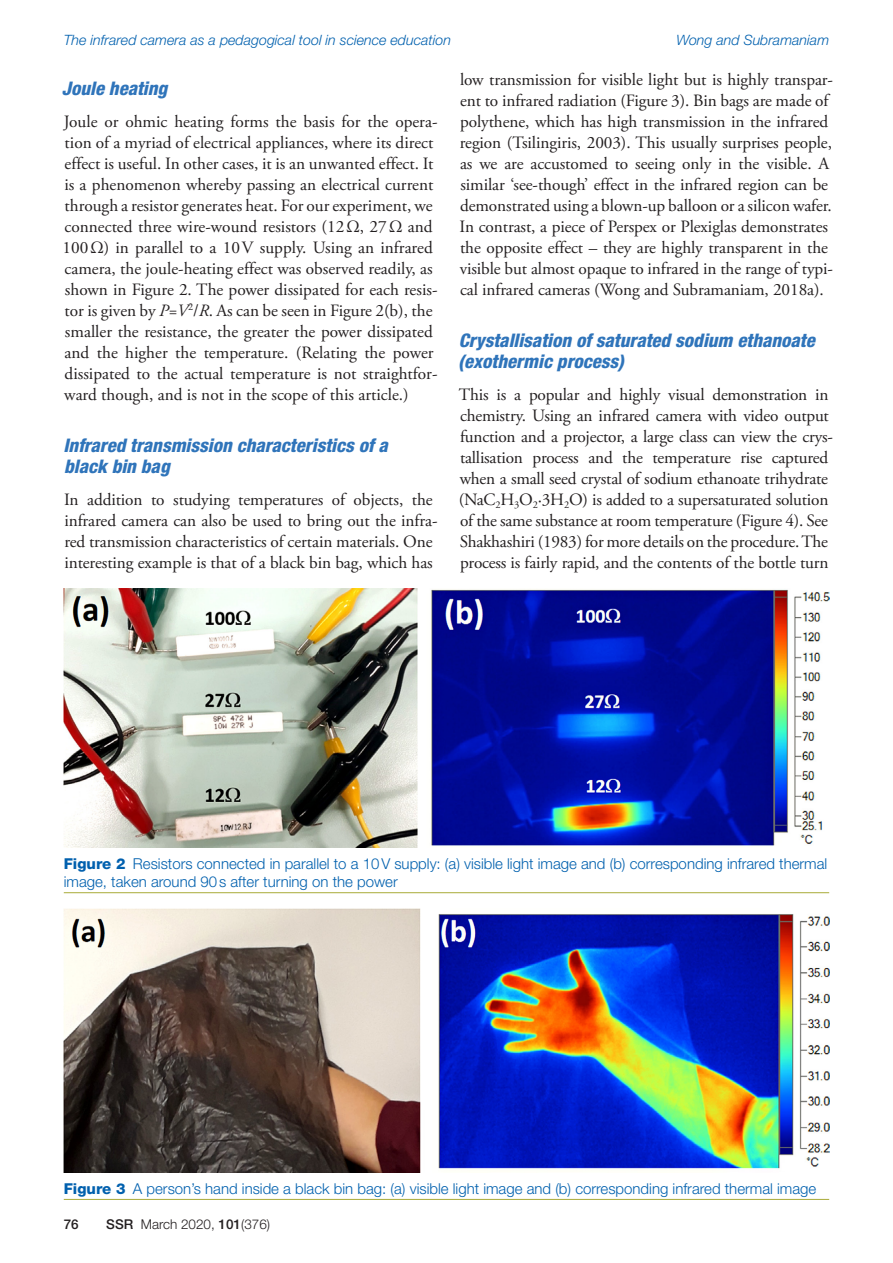
<style>
.page{position:relative;width:893px;height:1263px;background:#fff}
.page>*{position:absolute;margin:0;border:0;box-sizing:border-box;transform-origin:0 0}
.CH_B_head{font:italic 800 condensed 18.75px/21px "Helvetica Neue LT Std";color:#2f74ba}
.CH_body_tx_first{font:17.25px/21px "Adobe Garamond Pro";letter-spacing:-.005em;color:#231f20}
.CH_figure_caption{font:300 15px/18px "Helvetica Neue LT Std";color:#0160ae}
.CH_running_head_vers{font:italic 300 14.25px "Helvetica Neue LT Std";color:#0160ae}
.t1{font:300 13.5px "Helvetica Neue LT Std";color:#231f20}
.t2{font:500 13.5px "Helvetica Neue LT Std";color:#231f20}
.s1{font-style:italic}
.s2{font-weight:800}
.s3{font-weight:500}
</style>
<div class="page">
<hr style="left:64px;top:1199px;width:765px;height:1px;background:#a9ab38">
<img style="left:64px;top:908px;width:765px;height:264px">
<hr style="left:64px;top:892px;width:765px;height:1px;background:#a9ab38">
<img style="left:64px;top:589px;width:765px;height:258px">
<p class="CH_running_head_vers" style="left:64px;top:31px;width:389px">The infrared camera as a pedagogical tool in science education</p>
<p class="CH_running_head_vers" style="left:676px;top:31px;width:154px">Wong and Subramaniam</p>
<p class="CH_B_head" style="left:62px;top:78px;width:107px">Joule heating</p>
<p class="CH_body_tx_first" style="left:62px;top:111px;width:377px">Joule or ohmic heating forms the basis for the opera&shy;tion of a myriad of electrical appliances, where its direct effect is useful. In other cases, it is an unwanted effect. It is a phenomenon whereby passing an electrical current through a resistor generates heat. For our experiment, we connected three wire-wound resistors (12 Ω, 27 Ω and 100 Ω) in parallel to a 10V supply. Using an infrared camera, the joule-heating effect was observed readily, as shown in Figure 2. The power dissipated for each resis&shy;tor is given by <span class="s1">P</span>=<span class="s1">V</span><sup>2</sup>/<span class="s1">R</span>. As can be seen in Figure 2(b), the smaller the resistance, the greater the power dissipated and the higher the temperature. (Relating the power dissipated to the actual temperature is not straightfor&shy;ward though, and is not in the scope of this article.)</p>
<p class="CH_B_head" style="left:63px;top:435px;width:326px">Infrared transmission characteristics of a black bin bag</p>
<p class="CH_body_tx_first" style="left:64px;top:489px;width:375px">In addition to studying temperatures of objects, the infrared camera can also be used to bring out the infra&shy;red transmission characteristics of certain materials. One interesting example is that of a black bin bag, which has</p>
<p class="CH_body_tx_first" style="left:459px;top:69px;width:375px">low transmission for visible light but is highly transpar&shy;ent to infrared radiation (Figure 3). Bin bags are made of polythene, which has high transmission in the infrared region (Tsilingiris, 2003). This usually surprises people, as we are accustomed to seeing only in the visible. A similar ‘see-though’ effect in the infrared region can be demonstrated using a blown-up balloon or a silicon wafer.<br>In contrast, a piece of Perspex or Plexiglas demonstrates the opposite effect – they are highly transparent in the visible but almost opaque to infrared in the range of typi&shy;cal infrared cameras (Wong and Subramaniam, 2018a).</p>
<p class="CH_B_head" style="left:458px;top:330px;width:358px">Crystallisation of saturated sodium ethanoate (exothermic process)</p>
<p class="CH_body_tx_first" style="left:459px;top:384px;width:376px">This is a popular and highly visual demonstration in chemistry. Using an infrared camera with video output function and a projector, a large class can view the crys&shy;tallisation process and the temperature rise captured when a small seed crystal of sodium ethanoate trihydrate (NaC<sub>2</sub>H<sub>3</sub>O<sub>2</sub>·3H<sub>2</sub>O) is added to a supersaturated solution of the same substance at room temperature (Figure 4). See Shakhashiri (1983) for more details on the procedure. The process is fairly rapid, and the contents of the bottle turn</p>
<p class="CH_figure_caption" style="left:64px;top:854px;width:765px"><span class="s2">Figure 2</span> Resistors connected in parallel to a 10V supply: (a) visible light image and (b) corresponding infrared thermal image, taken around 90s after turning on the power</p>
<p class="CH_figure_caption" style="left:64px;top:1179px;width:754px"><span class="s2">Figure 3</span> A person’s hand inside a black bin bag: (a) visible light image and (b) corresponding infrared thermal image</p>
<p class="t2" style="left:64px;top:1216px;width:17px">76</p>
<p class="t1" style="left:106px;top:1216px;width:165px"><span class="s3">SSR</span> March 2020, <span class="s3">101</span>(376)</p>
</div>
